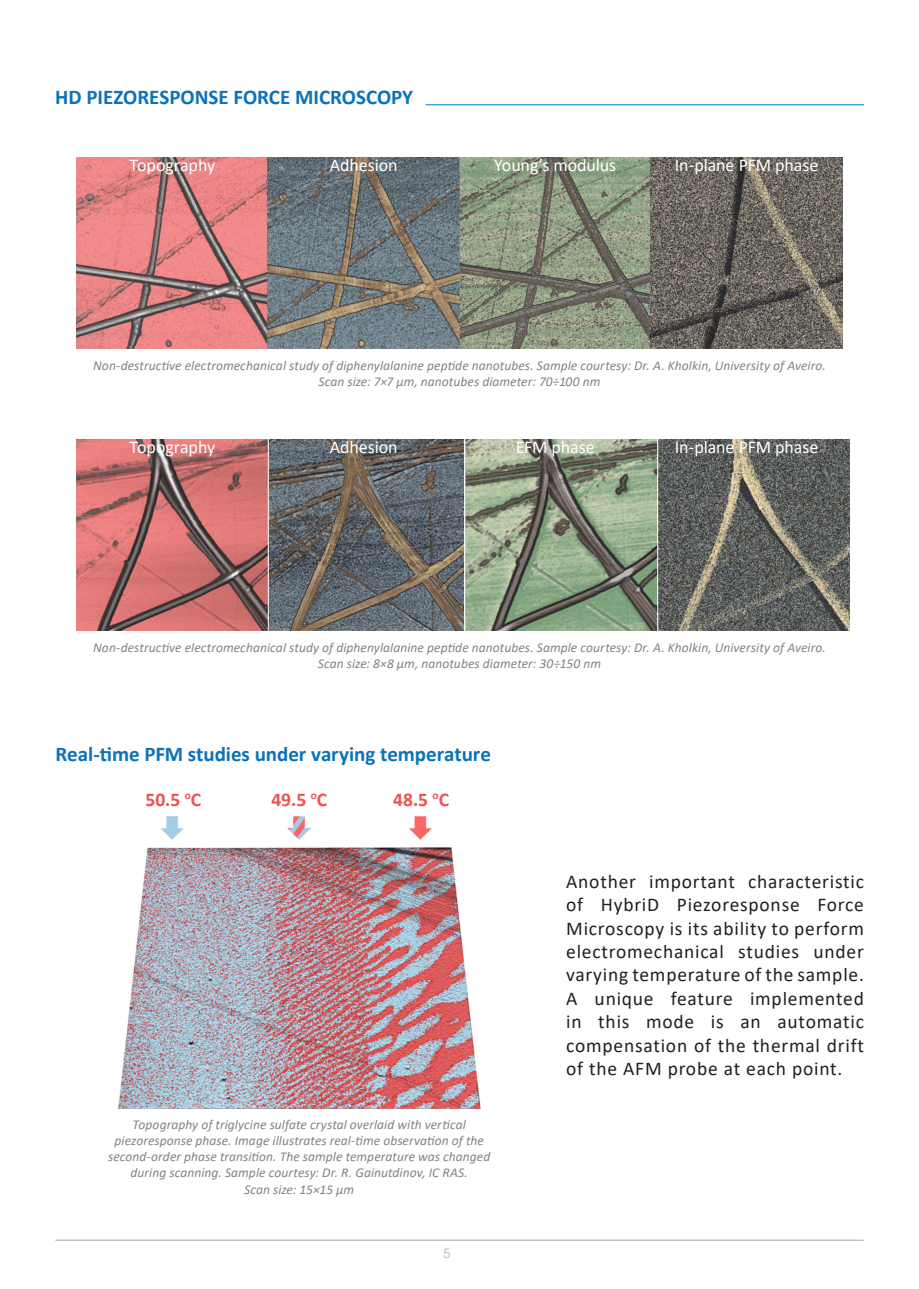
<style>
.page{position:relative;width:919px;height:1289px;background:#fff}
.page>*{position:absolute;margin:0;border:0;box-sizing:border-box;transform-origin:0 0}
.Paragraph_Style_1{font:700 21px "Calibri";color:#0b72ba}
.Paragraph_Style_1-2{font:19.5px/23.4px "Calibri";letter-spacing:.04em;color:#231f20;text-align:justify}
.t1{font:700 19.5px "Calibri";color:#ec5351}
.t2{font:18px "Calibri";letter-spacing:-.01em;color:#fff}
.t3{font:italic 13.5px/16.2px "Calibri";letter-spacing:.005em;color:#80838a;text-align:center}
.t4{font:13.5px "Arial";color:#bcc2c7}
</style>
<div class="page">
<hr style="left:55px;top:1239px;width:808px;height:1px;background:#bcc2c7">
<img style="left:77px;top:439px;width:772px;height:191px">
<hr style="left:425px;top:104px;width:438px;height:1px;background:#0a91ce">
<img style="left:118px;top:816px;width:363px;height:292px">
<img style="left:77px;top:157px;width:765px;height:192px">
<p class="Paragraph_Style_1" style="left:55px;top:82px;width:359px">HD PIEZORESPONSE FORCE MICROSCOPY</p>
<p class="t2" style="left:129px;top:152px;width:87px">Topography</p>
<p class="t2" style="left:330px;top:152px;width:69px">Adhesion</p>
<p class="t2" style="left:494px;top:152px;width:124px">Young’s modulus</p>
<p class="t2" style="left:674px;top:152px;width:145px">In-plane PFM phase</p>
<p class="t3" style="left:93px;top:356px;width:734px">Non-destructive electromechanical study of diphenylalanine peptide nanotubes. Sample courtesy: Dr. A. Kholkin, University of Aveiro.<br>Scan size: 7×7 µm, nanotubes diameter: 70÷100 nm</p>
<p class="t2" style="left:129px;top:434px;width:87px">Topography</p>
<p class="t2" style="left:330px;top:434px;width:69px">Adhesion</p>
<p class="t2" style="left:515px;top:434px;width:80px">EFM phase</p>
<p class="t2" style="left:674px;top:434px;width:145px">In-plane PFM phase</p>
<p class="t3" style="left:93px;top:638px;width:734px">Non-destructive electromechanical study of diphenylalanine peptide nanotubes. Sample courtesy: Dr. A. Kholkin, University of Aveiro.<br>Scan size: 8×8 µm, nanotubes diameter: 30÷150 nm</p>
<p class="Paragraph_Style_1" style="left:56px;top:739px;width:437px">Real-time PFM studies under varying temperature</p>
<p class="t1" style="left:145px;top:785px;width:57px">50.5 <sup>o</sup>C</p>
<p class="t1" style="left:271px;top:785px;width:57px">49.5 <sup>o</sup>C</p>
<p class="t1" style="left:393px;top:785px;width:57px">48.5 <sup>o</sup>C</p>
<p class="t3" style="left:108px;top:1115px;width:384px">Topography of triglycine sulfate crystal overlaid with vertical piezoresponse phase. Image illustrates real-time observation of the second-order phase transition. The sample temperature was changed during scanning. Sample courtesy: Dr. R. Gainutdinov, IC RAS.<br>Scan size: 15×15 µm</p>
<p class="t4" style="left:443px;top:1243px;width:9px">5</p>
<p class="Paragraph_Style_1-2" style="left:566px;top:869px;width:299px">Another important characteristic of HybriD Piezoresponse Force Microscopy is its ability to perform electromechanical studies under varying temperature of the sample.<br>A unique feature implemented in this mode is an automatic compensation of the thermal drift of the AFM probe at each point.</p>
</div>
